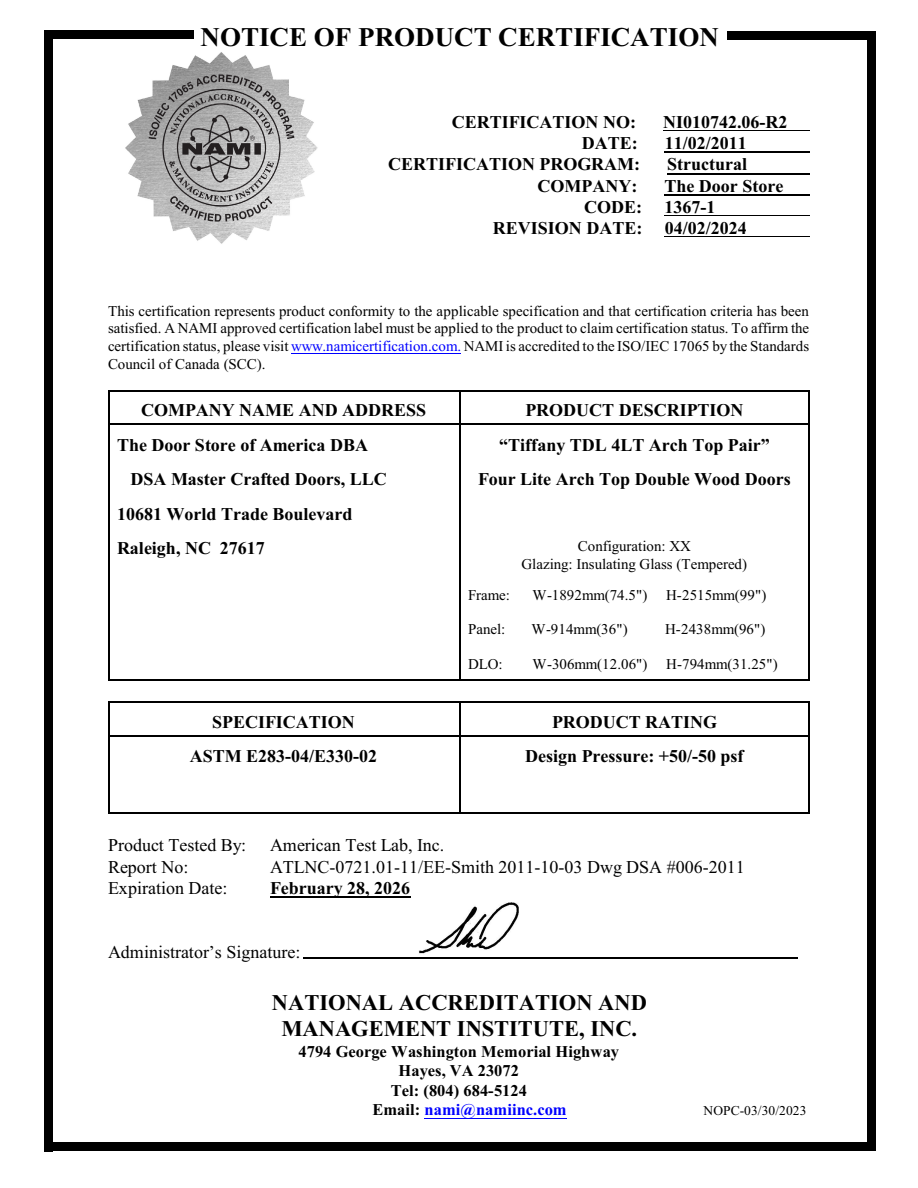
<style>
.page{position:relative;width:918px;height:1188px;background:#fff}
.page>*{position:absolute;margin:0;border:0;box-sizing:border-box;transform-origin:0 0}
.t1{font:700 27px "Times New Roman";color:#000}
.t2{font:700 22.5px/26.2px "Times New Roman";color:#000;text-align:center}
.t3{font:700 18px/34.5px "Times New Roman";color:#000}
.t4{font:18px "Times New Roman";color:#000}
.t5{font:700 16.5px "Times New Roman";color:#000}
.t6{font:700 16.5px "Times New Roman";color:#00f}
.t7{font:15px/17.7px "Times New Roman";color:#000;text-align:justify}
.t8{font:13.5px "Times New Roman";letter-spacing:.005em;color:#000}
.s1{color:#00f}
.s2{color:#000}
</style>
<div class="page">
<hr style="left:108px;top:390px;width:351px;height:1px;background:#000">
<hr style="left:108px;top:391px;width:1px;height:33px;background:#000">
<hr style="left:108px;top:423px;width:351px;height:1px;background:#000">
<hr style="left:809px;top:390px;width:1px;height:34px;background:#000">
<hr style="left:459px;top:390px;width:351px;height:1px;background:#000">
<hr style="left:459px;top:391px;width:1px;height:33px;background:#000">
<hr style="left:459px;top:423px;width:349px;height:1px;background:#000">
<hr style="left:108px;top:425px;width:1px;height:34px;background:#000">
<hr style="left:809px;top:425px;width:1px;height:34px;background:#000">
<hr style="left:459px;top:425px;width:1px;height:34px;background:#000">
<hr style="left:108px;top:459px;width:1px;height:35px;background:#000">
<hr style="left:809px;top:459px;width:1px;height:35px;background:#000">
<hr style="left:459px;top:459px;width:1px;height:35px;background:#000">
<hr style="left:108px;top:494px;width:1px;height:34px;background:#000">
<hr style="left:809px;top:494px;width:1px;height:34px;background:#000">
<hr style="left:459px;top:494px;width:1px;height:34px;background:#000">
<hr style="left:108px;top:528px;width:1px;height:49px;background:#000">
<hr style="left:809px;top:528px;width:1px;height:49px;background:#000">
<hr style="left:459px;top:528px;width:1px;height:49px;background:#000">
<hr style="left:108px;top:577px;width:1px;height:34px;background:#000">
<hr style="left:809px;top:577px;width:1px;height:34px;background:#000">
<hr style="left:459px;top:577px;width:1px;height:34px;background:#000">
<hr style="left:108px;top:611px;width:1px;height:35px;background:#000">
<hr style="left:809px;top:611px;width:1px;height:35px;background:#000">
<hr style="left:459px;top:611px;width:1px;height:35px;background:#000">
<hr style="left:108px;top:679px;width:351px;height:1px;background:#000">
<hr style="left:108px;top:646px;width:1px;height:33px;background:#000">
<hr style="left:809px;top:646px;width:1px;height:34px;background:#000">
<hr style="left:459px;top:679px;width:351px;height:1px;background:#000">
<hr style="left:459px;top:646px;width:1px;height:33px;background:#000">
<hr style="left:108px;top:702px;width:351px;height:1px;background:#000">
<hr style="left:108px;top:703px;width:1px;height:33px;background:#000">
<hr style="left:108px;top:735px;width:351px;height:1px;background:#000">
<hr style="left:809px;top:702px;width:1px;height:34px;background:#000">
<hr style="left:459px;top:702px;width:351px;height:1px;background:#000">
<hr style="left:459px;top:703px;width:1px;height:33px;background:#000">
<hr style="left:459px;top:735px;width:349px;height:1px;background:#000">
<hr style="left:108px;top:812px;width:351px;height:1px;background:#000">
<hr style="left:108px;top:736px;width:1px;height:76px;background:#000">
<hr style="left:809px;top:736px;width:1px;height:77px;background:#000">
<hr style="left:459px;top:812px;width:351px;height:1px;background:#000">
<hr style="left:459px;top:736px;width:1px;height:76px;background:#000">
<img style="left:125px;top:52px;width:193px;height:192px">
<hr style="left:663px;top:130px;width:147px;height:1px;background:#000">
<hr style="left:665px;top:152px;width:145px;height:1px;background:#000">
<hr style="left:667px;top:173px;width:143px;height:1px;background:#000">
<hr style="left:664px;top:194px;width:146px;height:1px;background:#000">
<hr style="left:665px;top:215px;width:145px;height:1px;background:#000">
<hr style="left:665px;top:236px;width:145px;height:1px;background:#000">
<hr style="left:291px;top:354px;width:170px;height:1px;background:#00f">
<hr style="left:270px;top:897px;width:140px;height:1px;background:#000">
<hr style="left:425px;top:1118px;width:142px;height:1px;background:#00f">
<div style="left:867px;top:32px;width:8px;height:1119px;background:#000"></div>
<div style="left:728px;top:32px;width:147px;height:8px;background:#000"></div>
<div style="left:44px;top:31px;width:9px;height:1120px;background:#000"></div>
<div style="left:44px;top:30px;width:150px;height:9px;background:#000"></div>
<hr style="left:303px;top:957px;width:495px;height:2px;background:#000">
<div style="left:44px;top:1142px;width:831px;height:9px;background:#000"></div>
<img style="left:419px;top:902px;width:100px;height:52px">
<h1 class="t1" style="left:201px;top:28px;width:520px">NOTICE OF PRODUCT CERTIFICATION</h1>
<p class="t3" style="left:452px;top:106px;width:186px">CERTIFICATION NO:</p>
<p class="t3" style="left:663px;top:106px;width:126px">NI010742.06-R2</p>
<p class="t3" style="left:582px;top:128px;width:57px">DATE:</p>
<p class="t3" style="left:665px;top:128px;width:84px">11/02/2011</p>
<p class="t3" style="left:388px;top:149px;width:254px">CERTIFICATION PROGRAM:</p>
<p class="t3" style="left:667px;top:149px;width:81px">Structural</p>
<p class="t3" style="left:538px;top:170px;width:101px">COMPANY:</p>
<p class="t3" style="left:664px;top:170px;width:120px">The Door Store</p>
<p class="t3" style="left:584px;top:191px;width:59px">CODE:</p>
<p class="t3" style="left:665px;top:191px;width:52px">1367-1</p>
<p class="t3" style="left:493px;top:213px;width:151px">REVISION DATE:</p>
<p class="t3" style="left:665px;top:213px;width:84px">04/02/2024</p>
<p class="t7" style="left:108px;top:303px;width:703px">This certification represents product conformity to the applicable specification and that certification criteria has been satisfied. A NAMI approved certification label must be applied to the product to claim certification status. To affirm the certification status, please visit <span class="s1">www.namicertification.com.</span> NAMI is accredited to the ISO/IEC 17065 by the Standards Council of Canada (SCC).</p>
<p class="t3" style="left:141px;top:395px;width:287px">COMPANY NAME AND ADDRESS</p>
<p class="t3" style="left:525px;top:395px;width:220px">PRODUCT DESCRIPTION</p>
<p class="t3" style="left:117px;top:429px;width:253px">The Door Store of America DBA</p>
<p class="t3" style="left:499px;top:429px;width:272px">“Tiffany TDL 4LT Arch Top Pair”</p>
<p class="t3" style="left:130px;top:464px;width:258px">DSA Master Crafted Doors, LLC</p>
<p class="t3" style="left:478px;top:464px;width:314px">Four Lite Arch Top Double Wood Doors</p>
<p class="t3" style="left:117px;top:498px;width:237px">10681 World Trade Boulevard<br>Raleigh, NC 27617</p>
<p class="t7" style="left:521px;top:539px;width:227px;text-align:center">Configuration: XX<br>Glazing: Insulating Glass (Tempered)</p>
<p class="t7" style="left:468px;top:587px;width:44px">Frame:</p>
<p class="t7" style="left:533px;top:587px;width:116px">W-1892mm(74.5")</p>
<p class="t7" style="left:666px;top:587px;width:102px">H-2515mm(99")</p>
<p class="t7" style="left:468px;top:622px;width:39px">Panel:</p>
<p class="t7" style="left:532px;top:622px;width:98px">W-914mm(36")</p>
<p class="t7" style="left:665px;top:622px;width:102px">H-2438mm(96")</p>
<p class="t7" style="left:468px;top:656px;width:36px">DLO:</p>
<p class="t7" style="left:533px;top:656px;width:116px">W-306mm(12.06")</p>
<p class="t7" style="left:666px;top:656px;width:113px">H-794mm(31.25")</p>
<p class="t3" style="left:212px;top:707px;width:144px">SPECIFICATION</p>
<p class="t3" style="left:552px;top:707px;width:167px">PRODUCT RATING</p>
<p class="t3" style="left:190px;top:741px;width:189px">ASTM E283-04/E330-02</p>
<p class="t3" style="left:525px;top:741px;width:220px">Design Pressure: +50/-50 psf</p>
<p class="t4" style="left:108px;top:839px;width:140px">Product Tested By:</p>
<p class="t4" style="left:270px;top:839px;width:176px">American Test Lab, Inc.</p>
<p class="t4" style="left:108px;top:860px;width:82px">Report No:</p>
<p class="t4" style="left:270px;top:860px;width:476px">ATLNC-0721.01-11/EE-Smith 2011-10-03 Dwg DSA #006-2011</p>
<p class="t4" style="left:108px;top:882px;width:121px">Expiration Date:</p>
<p class="t3" style="left:270px;top:873px;width:142px">February 28, 2026</p>
<p class="t4" style="left:108px;top:945px;width:194px">Administrator’s Signature:</p>
<h2 class="t2" style="left:272px;top:992px;width:376px">NATIONAL ACCREDITATION AND<br>MANAGEMENT INSTITUTE, INC.</h2>
<p class="t5" style="left:299px;top:1046px;width:322px">4794 George Washington Memorial Highway</p>
<p class="t5" style="left:399px;top:1065px;width:122px">Hayes, VA 23072</p>
<p class="t5" style="left:391px;top:1085px;width:138px">Tel: (804) 684-5124</p>
<p class="t6" style="left:372px;top:1104px;width:196px"><span class="s2">Email:</span> nami@namiinc.com</p>
<p class="t8" style="left:704px;top:1106px;width:104px">NOPC-03/30/2023</p>
</div>
